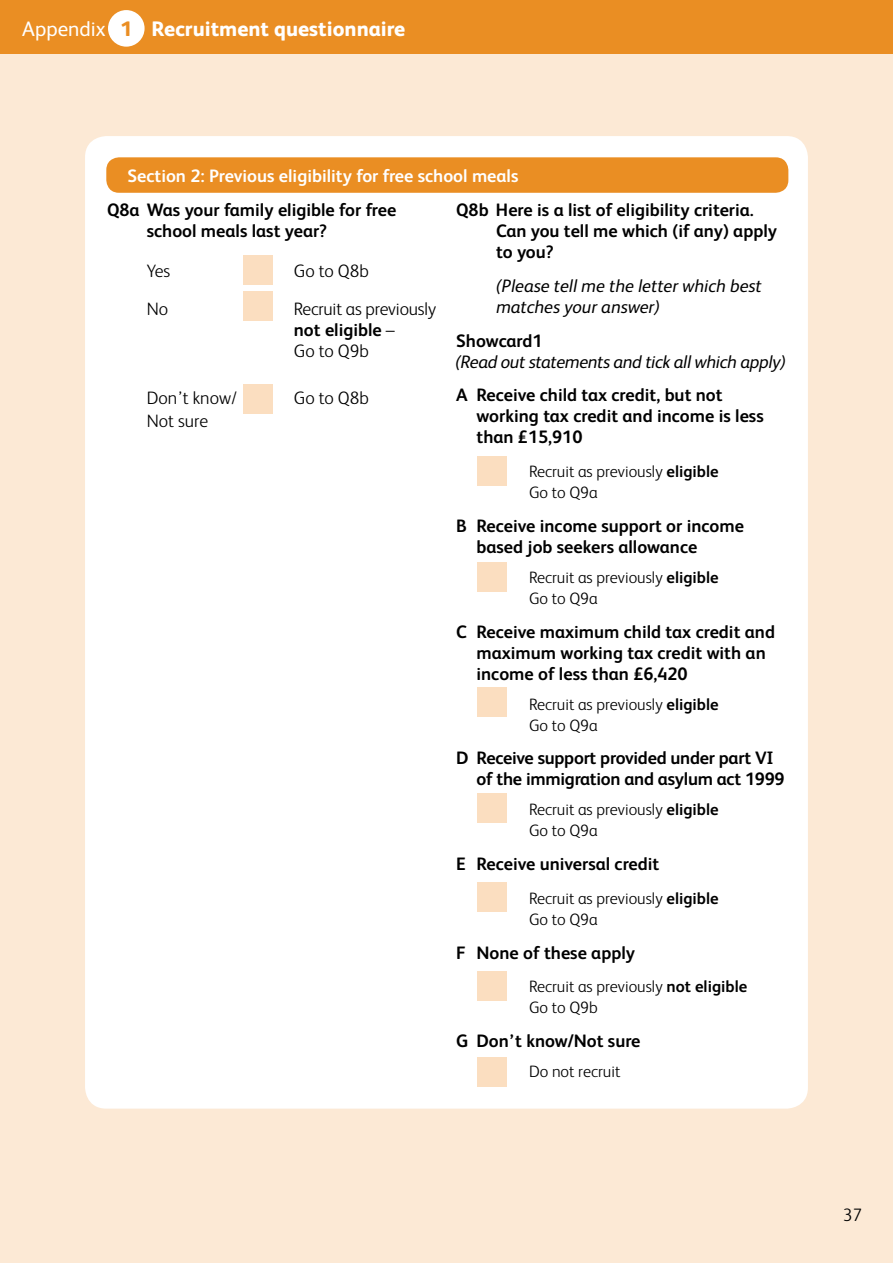
<style>
.page{position:relative;width:893px;height:1263px;background:#fce9d5}
.page>*{position:absolute;margin:0;border:0;box-sizing:border-box;transform-origin:0 0}
.Heading_1{font:800 21px "FS Albert";color:#fff}
.Body_Text{font:700 18px/21px "FS Albert";color:#000}
.Body_Text-2{font:italic 18px/21px "FS Albert";letter-spacing:-.01em;color:#000}
.Body_Text-3{font:300 18px/21px "FS Albert";color:#000}
.Body_Text-4{font:700 18px "FS Albert";color:#fff}
.Body_Text-5{font:300 16.5px/21px "FS Albert";color:#000}
.s1{font-weight:400}
.s2{color:#ea8e23}
.s3{font-weight:700}
.s4{font-weight:700;font-style:normal}
</style>
<div class="page">
<div style="left:85px;top:136px;width:723px;height:972px;background:#fff;border-radius:21px"></div>
<div style="left:106px;top:157px;width:682px;height:36px;background:#ea8e23;border-radius:13px"></div>
<div style="left:243px;top:255px;width:30px;height:30px;background:#fbdec0"></div>
<div style="left:243px;top:291px;width:30px;height:30px;background:#fbdec0"></div>
<div style="left:243px;top:384px;width:30px;height:30px;background:#fbdec0"></div>
<div style="left:477px;top:456px;width:30px;height:30px;background:#fbdec0"></div>
<div style="left:477px;top:562px;width:30px;height:29px;background:#fbdec0"></div>
<div style="left:477px;top:687px;width:30px;height:30px;background:#fbdec0"></div>
<div style="left:477px;top:794px;width:30px;height:29px;background:#fbdec0"></div>
<div style="left:477px;top:882px;width:30px;height:30px;background:#fbdec0"></div>
<div style="left:477px;top:971px;width:30px;height:30px;background:#fbdec0"></div>
<div style="left:477px;top:1057px;width:30px;height:30px;background:#fbdec0"></div>
<div style="left:0;top:0;width:893px;height:53px;background:#ea8e23"></div>
<div style="left:108px;top:10px;width:37px;height:37px;background:#fff;border-radius:50%"></div>
<h1 class="Heading_1" style="left:22px;top:14px;width:384px"><span class="s1">Appendix</span> <span class="s2">1</span> Recruitment questionnaire</h1>
<p class="Body_Text-4" style="left:128px;top:164px;width:392px">Section 2: Previous eligibility for free school meals</p>
<p class="Body_Text" style="left:147px;top:199px;width:251px;text-indent:-40px">Q8a Was your family eligible for free school meals last year?</p>
<p class="Body_Text-3" style="left:147px;top:259px;width:25px">Yes</p>
<p class="Body_Text-3" style="left:294px;top:259px;width:77px">Go to Q8b</p>
<p class="Body_Text-3" style="left:147px;top:298px;width:23px">No</p>
<p class="Body_Text-3" style="left:294px;top:298px;width:144px">Recruit as previously <span class="s3">not eligible</span> –<br>Go to Q9b</p>
<p class="Body_Text-3" style="left:147px;top:386px;width:92px">Don’t know/</p>
<p class="Body_Text-3" style="left:294px;top:386px;width:77px">Go to Q8b</p>
<p class="Body_Text-3" style="left:147px;top:409px;width:63px">Not sure</p>
<p class="Body_Text" style="left:496px;top:199px;width:283px;text-indent:-40px">Q8b Here is a list of eligibility criteria.<br>Can you tell me which (if any) apply to you?</p>
<p class="Body_Text-2" style="left:496px;top:274px;width:267px">(Please tell me the letter which best matches your answer)</p>
<p class="Body_Text-2" style="left:455px;top:329px;width:332px"><span class="s4">Showcard1<br></span>(Read out statements and tick all which apply)</p>
<p class="Body_Text" style="left:476px;top:384px;width:289px;text-indent:-20px">A Receive child tax credit, but not working tax credit and income is less than £15,910</p>
<p class="Body_Text-5" style="left:529px;top:460px;width:191px">Recruit as previously <span class="s3">eligible<br></span>Go to Q9a</p>
<p class="Body_Text" style="left:476px;top:514px;width:269px;text-indent:-20px">B Receive income support or income based job seekers allowance</p>
<p class="Body_Text-5" style="left:529px;top:566px;width:191px">Recruit as previously <span class="s3">eligible<br></span>Go to Q9a</p>
<p class="Body_Text" style="left:476px;top:620px;width:300px;text-indent:-20px">C Receive maximum child tax credit and maximum working tax credit with an income of less than £6,420</p>
<p class="Body_Text-5" style="left:529px;top:693px;width:191px">Recruit as previously <span class="s3">eligible<br></span>Go to Q9a</p>
<p class="Body_Text" style="left:476px;top:747px;width:310px;text-indent:-20px">D Receive support provided under part VI of the immigration and asylum act 1999</p>
<p class="Body_Text-5" style="left:529px;top:798px;width:191px">Recruit as previously <span class="s3">eligible<br></span>Go to Q9a</p>
<p class="Body_Text" style="left:456px;top:853px;width:205px">E Receive universal credit</p>
<p class="Body_Text-5" style="left:529px;top:887px;width:191px">Recruit as previously <span class="s3">eligible<br></span>Go to Q9a</p>
<p class="Body_Text" style="left:456px;top:941px;width:180px">F None of these apply</p>
<p class="Body_Text-5" style="left:529px;top:975px;width:220px">Recruit as previously <span class="s3">not eligible<br></span>Go to Q9b</p>
<p class="Body_Text" style="left:456px;top:1030px;width:186px">G Don’t know/Not sure</p>
<p class="Body_Text-5" style="left:529px;top:1060px;width:93px">Do not recruit</p>
<p class="Body_Text-3" style="left:843px;top:1203px;width:21px">37</p>
</div>
